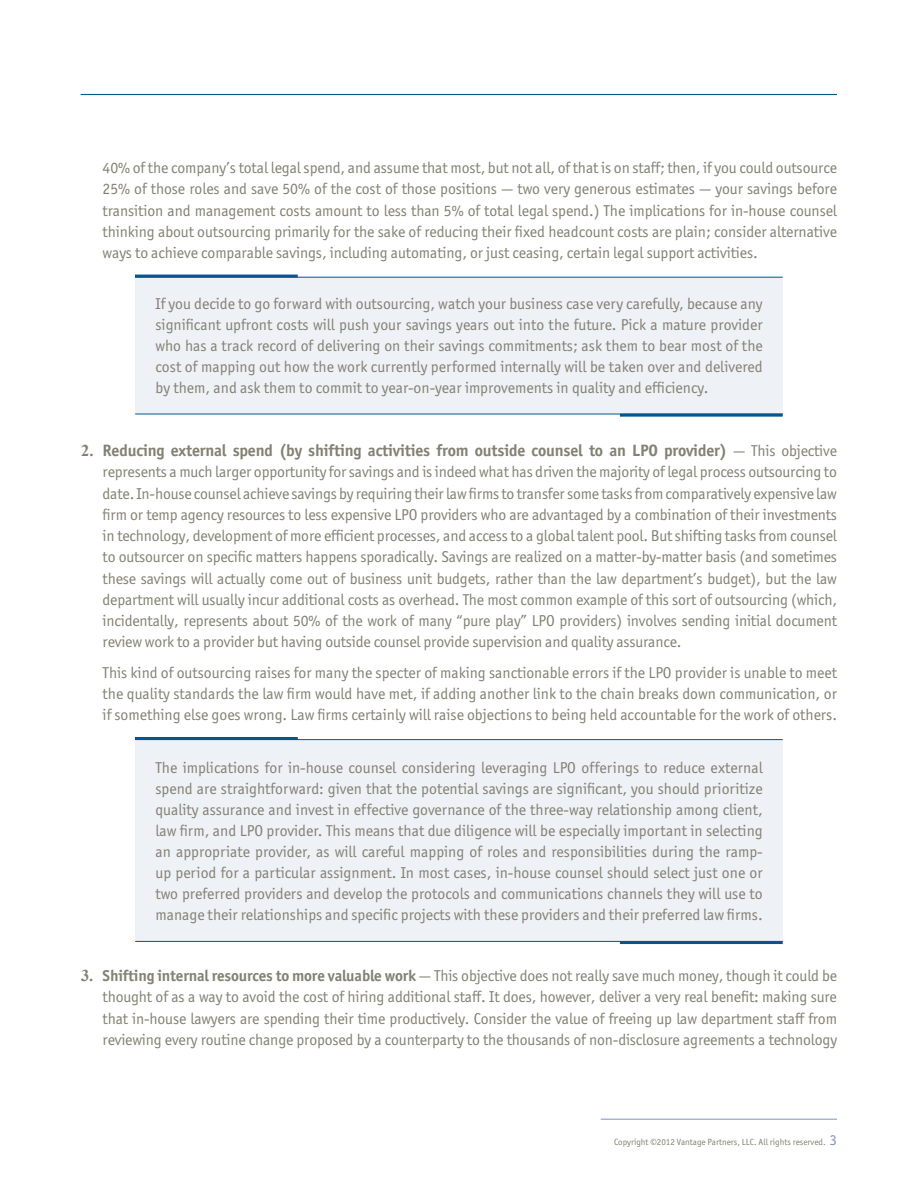
<style>
.page{position:relative;width:918px;height:1188px;background:#fff}
.page>*{position:absolute;margin:0;border:0;box-sizing:border-box;transform-origin:0 0}
.t1{font:700 16.5px "Officina Sans ITC Std";letter-spacing:-.01em;color:#828173}
.t2{font:15.75px/21.3px "Officina Sans ITC Std";letter-spacing:-.005em;color:#828173;text-align:justify}
.t3{font:9px "Officina Sans ITC Std";color:#828173}
.s1{font-family:"Times New Roman"}
.s2{font-weight:400;font-size:15.75px}
.s3{font-family:"Times New Roman";font-weight:700;font-size:16.5px}
.s4{font-weight:700}
.s5{font-size:15px;color:#7995bb}
</style>
<div class="page">
<hr style="left:601px;top:1119px;width:236px;height:1px;background:#7995bb">
<hr style="left:81px;top:94px;width:756px;height:1px;background:#055689">
<div style="left:135px;top:278px;width:648px;height:136px;background:#eef1f6"></div>
<hr style="left:135px;top:275px;width:163px;height:3px;background:#055689">
<hr style="left:135px;top:277px;width:648px;height:1px;background:#055689">
<hr style="left:620px;top:414px;width:163px;height:3px;background:#055689">
<hr style="left:135px;top:414px;width:648px;height:1px;background:#055689">
<div style="left:135px;top:740px;width:648px;height:201px;background:#eef1f6"></div>
<hr style="left:135px;top:737px;width:163px;height:3px;background:#055689">
<hr style="left:135px;top:739px;width:648px;height:1px;background:#055689">
<hr style="left:620px;top:941px;width:163px;height:3px;background:#055689">
<hr style="left:135px;top:941px;width:648px;height:1px;background:#055689">
<p class="t2" style="left:103px;top:157px;width:736px">40% of the company’s total legal spend, and assume that most, but not all, of that is on staff; then, if you could outsource 25% of those roles and save 50% of the cost of those positions — two very generous estimates — your savings before transition and management costs amount to less than 5% of total legal spend.) The implications for in-house counsel thinking about outsourcing primarily for the sake of reducing their fixed headcount costs are plain; consider alternative ways to achieve comparable savings, including automating, or just ceasing, certain legal support activities.</p>
<p class="t2" style="left:155px;top:293px;width:609px">If you decide to go forward with outsourcing, watch your business case very carefully, because any significant upfront costs will push your savings years out into the future. Pick a mature provider who has a track record of delivering on their savings commitments; ask them to bear most of the cost of mapping out how the work currently performed internally will be taken over and delivered by them, and ask them to commit to year-on-year improvements in quality and efficiency.</p>
<p class="t1" style="left:81px;top:440px;width:758px"><span class="s1">2.</span> Reducing external spend (by shifting activities from outside counsel to an LPO provider) <span class="s2">— This objective</span></p>
<p class="t2" style="left:103px;top:461px;width:736px">represents a much larger opportunity for savings and is indeed what has driven the majority of legal process outsourcing to date. In-house counsel achieve savings by requiring their law firms to transfer some tasks from comparatively expensive law firm or temp agency resources to less expensive LPO providers who are advantaged by a combination of their investments in technology, development of more efficient processes, and access to a global talent pool. But shifting tasks from counsel to outsourcer on specific matters happens sporadically. Savings are realized on a matter-by-matter basis (and sometimes these savings will actually come out of business unit budgets, rather than the law department’s budget), but the law department will usually incur additional costs as overhead. The most common example of this sort of outsourcing (which, incidentally, represents about 50% of the work of many “pure play” LPO providers) involves sending initial document review work to a provider but having outside counsel provide supervision and quality assurance.</p>
<p class="t2" style="left:103px;top:662px;width:736px">This kind of outsourcing raises for many the specter of making sanctionable errors if the LPO provider is unable to meet the quality standards the law firm would have met, if adding another link to the chain breaks down communication, or if something else goes wrong. Law firms certainly will raise objections to being held accountable for the work of others.</p>
<p class="t2" style="left:155px;top:757px;width:609px">The implications for in-house counsel considering leveraging LPO offerings to reduce external spend are straightforward: given that the potential savings are significant, you should prioritize quality assurance and invest in effective governance of the three-way relationship among client, law firm, and LPO provider. This means that due diligence will be especially important in selecting an appropriate provider, as will careful mapping of roles and responsibilities during the ramp&shy;up period for a particular assignment. In most cases, in-house counsel should select just one or two preferred providers and develop the protocols and communications channels they will use to manage their relationships and specific projects with these providers and their preferred law firms.</p>
<p class="t2" style="left:103px;top:965px;width:736px;text-indent:-22px"><span class="s3">3.</span> <span class="s4">Shifting internal resources to more valuable work</span> — This objective does not really save much money, though it could be thought of as a way to avoid the cost of hiring additional staff. It does, however, deliver a very real benefit: making sure that in-house lawyers are spending their time productively. Consider the value of freeing up law department staff from reviewing every routine change proposed by a counterparty to the thousands of non-disclosure agreements a technology</p>
<p class="t3" style="left:614px;top:1137px;width:224px">Copyright ©2012 Vantage Partners, LLC. All rights reserved. <span class="s5">3</span></p>
</div>
